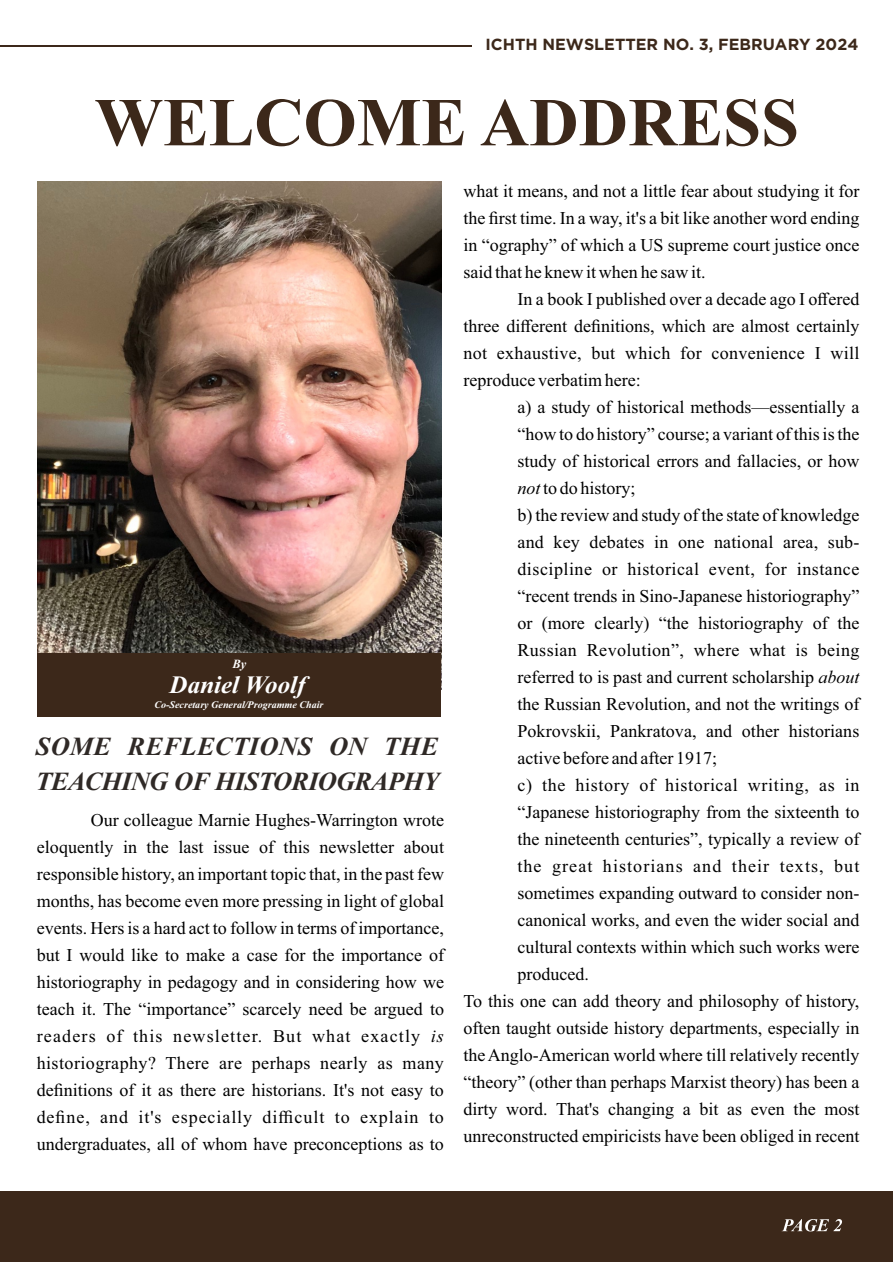
<style>
.page{position:relative;width:893px;height:1263px;background:#fff}
.page>*{position:absolute;margin:0;border:0;box-sizing:border-box;transform-origin:0 0}
.t1{font:700 68.4px "Times New Roman";color:#3c281a}
.t2{font:italic 700 26.1px/34.2px "Times New Roman";letter-spacing:-.025em;color:#2f2926}
.t3{font:italic 700 25.05px "Times New Roman";color:#fff}
.t4{font:18px/27px "Times New Roman";color:#000;text-align:justify}
.t5{font:18px "Times New Roman";letter-spacing:.03em;color:#000}
.t6{font:18px "Times New Roman";letter-spacing:.035em;color:#000}
.t7{font:18px "Times New Roman";letter-spacing:.025em;color:#000}
.t8{font:18px "Times New Roman";letter-spacing:.06em;color:#000}
.t9{font:700 16.05px "Gotham";color:#3c281a}
.t10{font:italic 700 12.45px "Times New Roman";color:#fff}
.t11{font:italic 700 10.05px "Times New Roman";color:#fff}
.s1{font-style:italic}
</style>
<div class="page">
<hr style="left:0;top:45px;width:471px;height:1px;background:#3c281a">
<div style="left:0;top:1191px;width:893px;height:70px;background:#3c281a"></div>
<svg style="left:782px;top:1219px;width:60px;height:12px"></svg>
<img style="left:38px;top:181px;width:403px;height:472px">
<div style="left:38px;top:653px;width:403px;height:64px;background:#3c281a"></div>
<p class="t9" style="left:486px;top:38px;width:374px">ICHTH NEWSLETTER NO. 3, FEBRUARY 2024</p>
<h1 class="t1" style="left:95px;top:99px;width:706px">WELCOME ADDRESS</h1>
<p class="t10" style="left:233px;top:660px;width:15px">By</p>
<h3 class="t3" style="left:170px;top:676px;width:137px">Daniel Woolf</h3>
<p class="t11" style="left:154px;top:701px;width:171px">Co-Secretary General/Programme Chair</p>
<h2 class="t2" style="left:36px;top:732px;width:405px">SOME REFLECTIONS ON THE<br>TEACHING OF HISTORIOGRAPHY</h2>
<p class="t4" style="left:37px;top:808px;width:409px;text-indent:54px">Our colleague Marnie Hughes-Warrington wrote eloquently in the last issue of this newsletter about responsible history, an important topic that, in the past few months, has become even more pressing in light of global events. Hers is a hard act to follow in terms of importance, but I would like to make a case for the importance of historiography in pedagogy and in considering how we teach it. The “importance” scarcely need be argued to readers of this newsletter. But what exactly <span class="s1">is </span>historiography? There are perhaps nearly as many definitions of it as there are historians. It's not easy to define, and it's especially difficult to explain to undergraduates, all of whom have preconceptions as to</p>
<p class="t4" style="left:463px;top:179px;width:397px">what it means, and not a little fear about studying it for the first time. In a way, it's a bit like another word ending in “ography” of which a US supreme court justice once said that he knew it when he saw it.</p>
<p class="t4" style="left:463px;top:287px;width:397px;text-indent:54px">In a book I published over a decade ago I offered three different definitions, which are almost certainly not exhaustive, but which for convenience I will reproduce verbatim here:</p>
<p class="t4" style="left:517px;top:395px;width:343px">a) a study of historical methods—essentially a</p>
<p class="t4" style="left:517px;top:422px;width:343px">“how to do history” course; a variant of this is the</p>
<p class="t4" style="left:517px;top:449px;width:343px">study of historical errors and fallacies, or how</p>
<p class="t4" style="left:517px;top:476px;width:120px"><span class="s1">not</span> to do history;</p>
<p class="t4" style="left:517px;top:503px;width:343px">b) the review and study of the state of knowledge</p>
<p class="t4" style="left:517px;top:530px;width:343px">and key debates in one national area, sub-</p>
<p class="t5" style="left:517px;top:563px;width:343px">discipline or historical event, for instance</p>
<p class="t4" style="left:517px;top:584px;width:343px">“recent trends in Sino-Japanese historiography”</p>
<p class="t4" style="left:517px;top:611px;width:343px">or (more clearly) “the historiography of the</p>
<p class="t7" style="left:517px;top:644px;width:343px">Russian Revolution”, where what is being</p>
<p class="t4" style="left:517px;top:665px;width:343px">referred to is past and current scholarship <span class="s1">about</span></p>
<p class="t4" style="left:517px;top:692px;width:343px">the Russian Revolution, and not the writings of</p>
<p class="t4" style="left:517px;top:719px;width:343px">Pokrovskii, Pankratova, and other historians</p>
<p class="t4" style="left:517px;top:746px;width:201px">active before and after 1917;</p>
<p class="t6" style="left:517px;top:779px;width:343px">c) the history of historical writing, as in</p>
<p class="t4" style="left:517px;top:800px;width:343px">“Japanese historiography from the sixteenth to</p>
<p class="t4" style="left:517px;top:827px;width:343px">the nineteenth centuries”, typically a review of</p>
<p class="t8" style="left:517px;top:860px;width:343px">the great historians and their texts, but</p>
<p class="t4" style="left:517px;top:881px;width:343px">sometimes expanding outward to consider non-</p>
<p class="t4" style="left:517px;top:908px;width:343px">canonical works, and even the wider social and</p>
<p class="t4" style="left:517px;top:935px;width:343px">cultural contexts within which such works were</p>
<p class="t4" style="left:517px;top:962px;width:73px">produced.</p>
<p class="t4" style="left:463px;top:989px;width:397px">To this one can add theory and philosophy of history,</p>
<p class="t4" style="left:463px;top:1016px;width:397px">often taught outside history departments, especially in</p>
<p class="t4" style="left:463px;top:1043px;width:397px">the Anglo-American world where till relatively recently</p>
<p class="t4" style="left:463px;top:1070px;width:397px">“theory” (other than perhaps Marxist theory) has been a</p>
<p class="t4" style="left:463px;top:1097px;width:397px">dirty word. That's changing a bit as even the most</p>
<p class="t4" style="left:463px;top:1124px;width:397px">unreconstructed empiricists have been obliged in recent</p>
</div>
